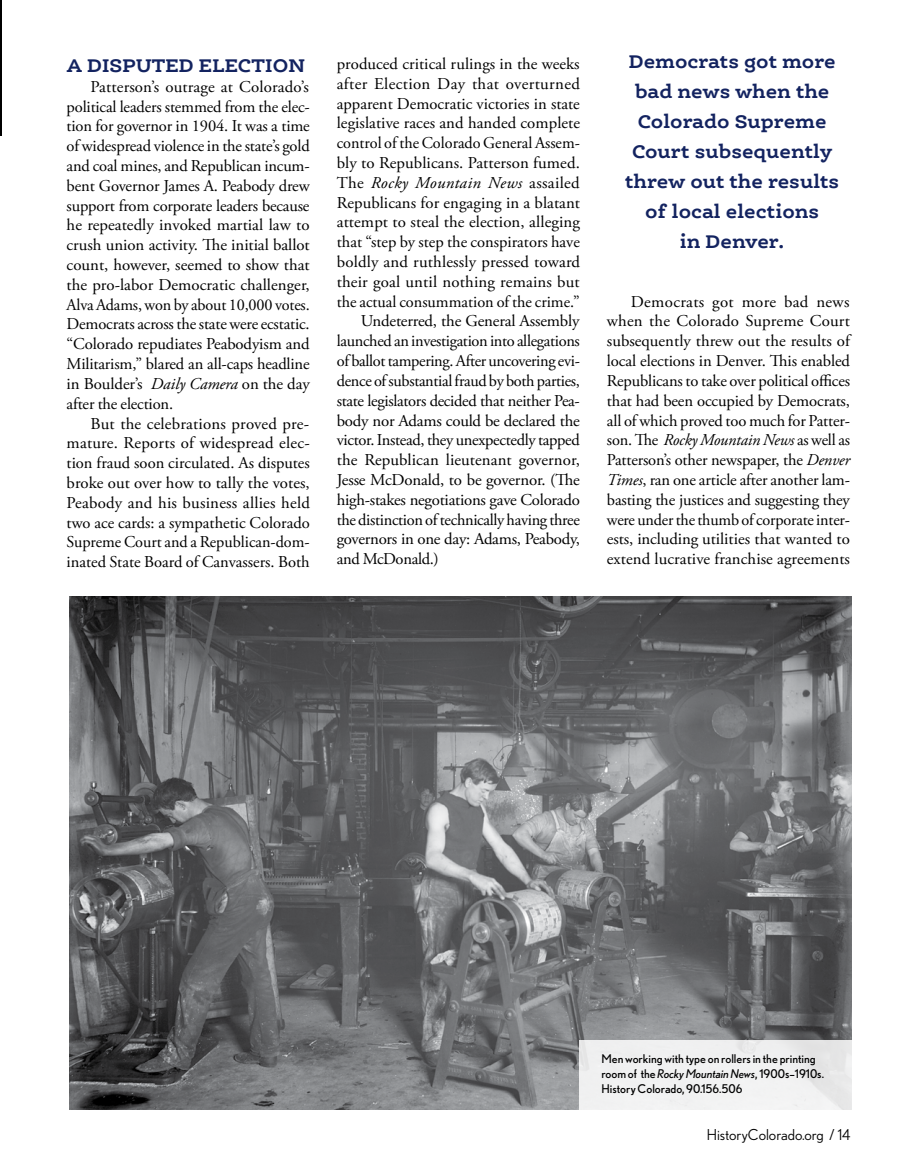
<style>
.page{position:relative;width:905px;height:1175px;background:#fff}
.page>*{position:absolute;margin:0;border:0;box-sizing:border-box;transform-origin:0 0}
.t1{font:700 19.5px/30px "Ernestine Pro";color:#132360;text-align:center}
.t2{font:16.5px/19.8px "Adobe Garamond Pro";letter-spacing:-.005em;color:#000;text-align:justify}
.t3{font:16.5px "Adobe Garamond Pro";letter-spacing:.02em;color:#000}
.t4{font:italic 16.5px "Adobe Garamond Pro";letter-spacing:.02em;color:#000}
.t5{font:15px "Nobel";color:#000}
.t6{font:12px/15px "Nobel";color:#000}
.s1{font-style:italic}
.s2{font-style:normal}
</style>
<div class="page">
<hr style="left:0;top:0;width:2px;height:135px;background:#000">
<img style="left:69px;top:596px;width:782px;height:513px">
<svg style="left:579px;top:1040px;width:273px;height:70px;fill:#f0f1f1"></svg>
<p class="t1" style="left:67px;top:50px;width:240px">A DISPUTED ELECTION</p>
<p class="t2" style="left:67px;top:77px;width:245px;text-indent:24px">Patterson’s outrage at Colorado’s political leaders stemmed from the elec&shy;tion for governor in 1904. It was a time of widespread violence in the state’s gold and coal mines, and Republican incum&shy;bent Governor James A. Peabody drew support from corporate leaders because he repeatedly invoked martial law to crush union activity. The initial ballot count, however, seemed to show that the pro-labor Democratic challenger, Alva Adams, won by about 10,000 votes.<br>Democrats across the state were ecstatic. “Colorado repudiates Peabodyism and Militarism,” blared an all-caps headline in Boulder’s <span class="s1">Daily Camera</span> on the day after the election.</p>
<p class="t2" style="left:67px;top:414px;width:245px;text-indent:24px">But the celebrations proved pre&shy;mature. Reports of widespread elec&shy;tion fraud soon circulated. As disputes broke out over how to tally the votes, Peabody and his business allies held two ace cards: a sympathetic Colorado Supreme Court and a Republican-dom&shy;inated State Board of Canvassers. Both</p>
<p class="t2" style="left:337px;top:54px;width:244px">produced critical rulings in the weeks</p>
<p class="t3" style="left:337px;top:74px;width:245px">after Election Day that overturned</p>
<p class="t2" style="left:337px;top:94px;width:244px">apparent Democratic victories in state</p>
<p class="t2" style="left:337px;top:114px;width:245px">legislative races and handed complete</p>
<p class="t2" style="left:337px;top:134px;width:245px">control of the Colorado General Assem-</p>
<p class="t2" style="left:337px;top:153px;width:244px">bly to Republicans. Patterson fumed.</p>
<p class="t4" style="left:337px;top:173px;width:244px"><span class="s2">The</span> Rocky Mountain News <span class="s2">assailed</span></p>
<p class="t2" style="left:337px;top:193px;width:245px">Republicans for engaging in a blatant</p>
<p class="t2" style="left:337px;top:213px;width:245px">attempt to steal the election, alleging</p>
<p class="t2" style="left:337px;top:233px;width:244px">that “step by step the conspirators have</p>
<p class="t2" style="left:337px;top:252px;width:245px">boldly and ruthlessly pressed toward</p>
<p class="t2" style="left:337px;top:272px;width:244px">their goal until nothing remains but</p>
<p class="t2" style="left:337px;top:292px;width:245px">the actual consummation of the crime.”</p>
<p class="t2" style="left:361px;top:312px;width:220px">Undeterred, the General Assembly</p>
<p class="t2" style="left:337px;top:332px;width:245px">launched an investigation into allegations</p>
<p class="t2" style="left:337px;top:351px;width:245px">of ballot tampering. After uncovering evi-</p>
<p class="t2" style="left:337px;top:371px;width:245px">dence of substantial fraud by both parties,</p>
<p class="t2" style="left:337px;top:391px;width:244px">state legislators decided that neither Pea-</p>
<p class="t2" style="left:337px;top:411px;width:244px">body nor Adams could be declared the</p>
<p class="t2" style="left:337px;top:431px;width:244px">victor. Instead, they unexpectedly tapped</p>
<p class="t2" style="left:337px;top:450px;width:245px">the Republican lieutenant governor,</p>
<p class="t2" style="left:337px;top:470px;width:245px">Jesse McDonald, to be governor. (The</p>
<p class="t2" style="left:337px;top:490px;width:244px">high-stakes negotiations gave Colorado</p>
<p class="t2" style="left:337px;top:510px;width:245px">the distinction of technically having three</p>
<p class="t2" style="left:337px;top:530px;width:244px">governors in one day: Adams, Peabody,</p>
<p class="t2" style="left:337px;top:549px;width:104px">and McDonald.)</p>
<p class="t1" style="left:625px;top:46px;width:215px">Democrats got more bad news when the<br>Colorado Supreme<br>Court subsequently threw out the results of local elections<br>in Denver.</p>
<p class="t2" style="left:607px;top:292px;width:245px;text-indent:24px">Democrats got more bad news when the Colorado Supreme Court subsequently threw out the results of local elections in Denver. This enabled Republicans to take over political offices that had been occupied by Democrats, all of which proved too much for Patter&shy;son. The <span class="s1">Rocky Mountain News</span> as well as Patterson’s other newspaper, the <span class="s1">Denver Times</span>, ran one article after another lam&shy;basting the justices and suggesting they were under the thumb of corporate inter&shy;ests, including utilities that wanted to extend lucrative franchise agreements</p>
<p class="t6" style="left:601px;top:1051px;width:224px">Men working with type on rollers in the printing room of the <span class="s1">Rocky Mountain News</span>, 1900s–1910s.<br>History Colorado, 90.156.506</p>
<p class="t5" style="left:706px;top:1125px;width:145px">HistoryColorado.org / 14</p>
</div>
